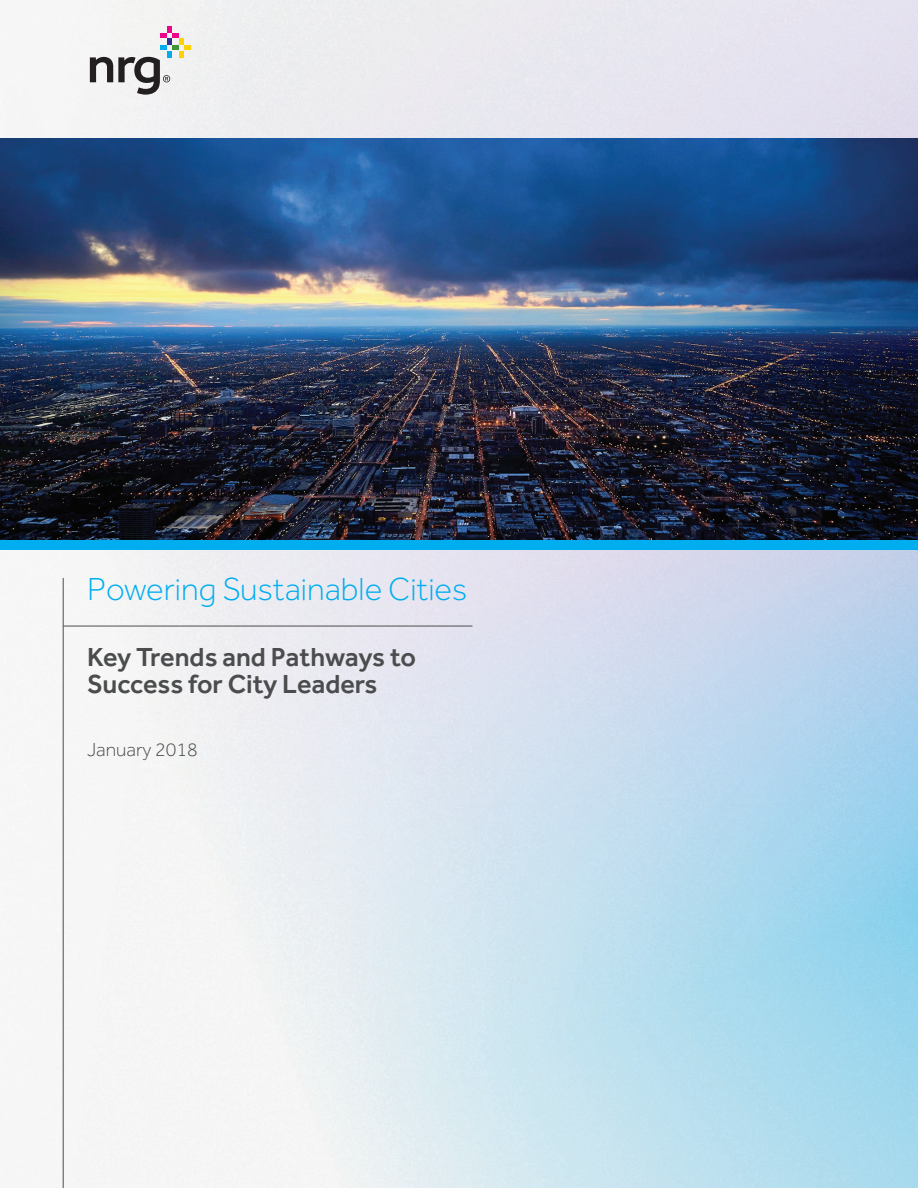
<style>
.page{position:relative;width:918px;height:1188px;background:#fff}
.page>*{position:absolute;margin:0;border:0;box-sizing:border-box;transform-origin:0 0}
.t1{font:300 33px "Effra";color:#00aeef}
.t2{font:500 27px/27px "Effra";color:#4b4c4d}
.t3{font:300 19.5px "Effra";color:#4b4c4d}
</style>
<div class="page">
<div style="left:0;top:149px;width:918px;height:401px;background:#00aeef"></div>
<img style="left:0;top:138px;width:918px;height:402px">
<hr style="left:63px;top:578px;width:1px;height:610px;background:#4b4c4d">
<hr style="left:63px;top:626px;width:409px;height:1px;background:#4b4c4d">
<svg style="left:90px;top:26px;width:101px;height:69px"></svg>
<p class="t1" style="left:87px;top:571px;width:382px">Powering Sustainable Cities</p>
<p class="t2" style="left:87px;top:643px;width:330px">Key Trends and Pathways to<br>Success for City Leaders</p>
<p class="t3" style="left:87px;top:738px;width:112px">January 2018</p>
</div>
